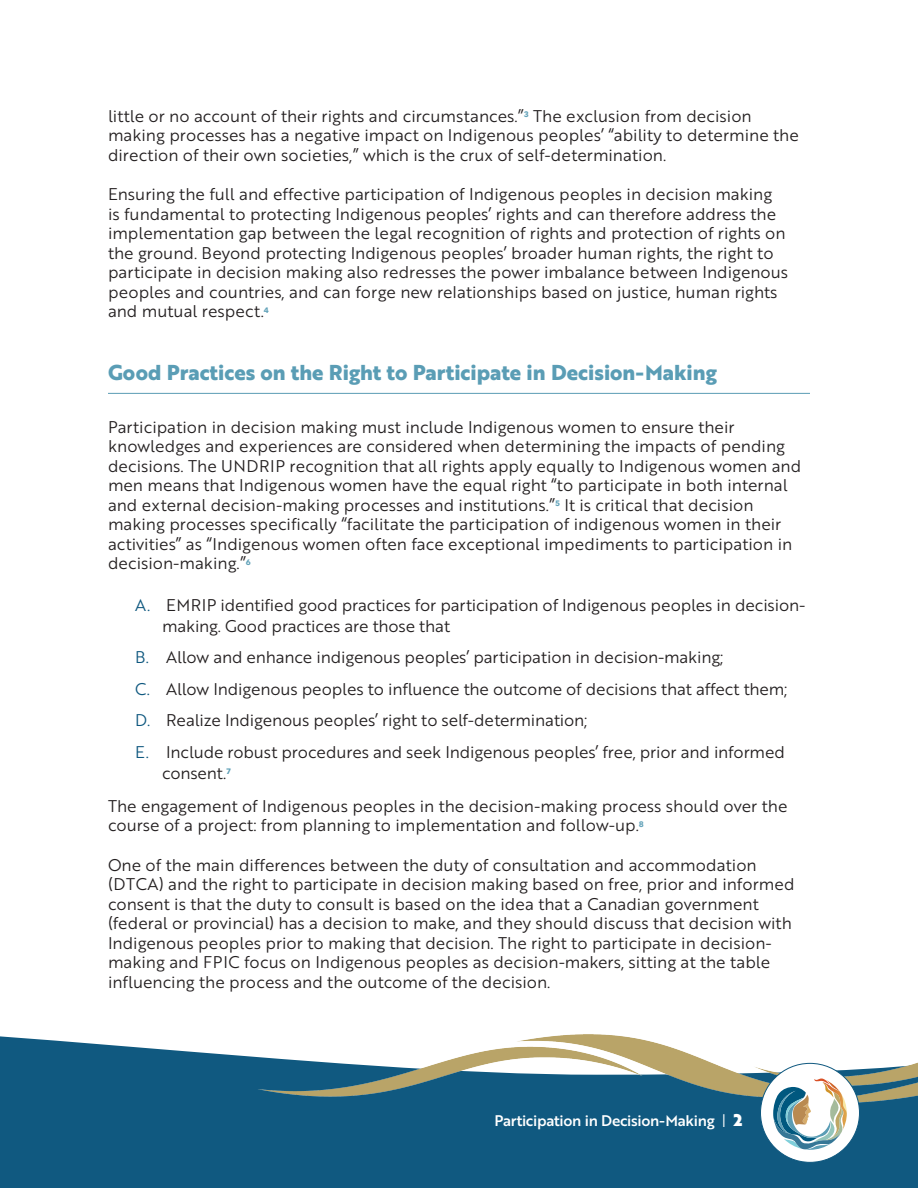
<style>
.page{position:relative;width:918px;height:1188px;background:#fff}
.page>*{position:absolute;margin:0;border:0;box-sizing:border-box;transform-origin:0 0}
.NWAC_UNDA_H2{font:700 21px "Brother 1816 Extra";color:#5a9db5}
.Body_text_left_just{font:16.5px/19.5px "Brother 1816 Book";color:#231f20}
.t1{font:15px "Brother 1816 Medium";letter-spacing:-.02em;color:#fff}
.s1{color:#0f587f}
.s2{font-family:"Brother 1816 Book"}
.s3{font-family:"Brother 1816 Black";font-size:16.5px}
</style>
<div class="page">
<div style="left:0;top:1036px;width:918px;height:152px;background:#105980"></div>
<img style="left:244px;top:1034px;width:674px;height:81px">
<div style="left:761px;top:1063px;width:98px;height:99px;background:#fff;border-radius:50%"></div>
<svg style="left:773px;top:1079px;width:74px;height:71px"></svg>
<hr style="left:108px;top:393px;width:702px;height:1px;background:#5a9db5">
<p class="Body_text_left_just" style="left:108px;top:105px;width:692px">little or no account of their rights and circumstances.”<sup>3</sup> The exclusion from decision making processes has a negative impact on Indigenous peoples’ “ability to determine the direction of their own societies,” which is the crux of self-determination.</p>
<p class="Body_text_left_just" style="left:108px;top:184px;width:682px">Ensuring the full and effective participation of Indigenous peoples in decision making<br>is fundamental to protecting Indigenous peoples’ rights and can therefore address the implementation gap between the legal recognition of rights and protection of rights on the ground. Beyond protecting Indigenous peoples’ broader human rights, the right to participate in decision making also redresses the power imbalance between Indigenous peoples and countries, and can forge new relationships based on justice, human rights and mutual respect.<sup>4</sup></p>
<p class="NWAC_UNDA_H2" style="left:108px;top:356px;width:610px">Good Practices on the Right to Participate in Decision-Making</p>
<p class="Body_text_left_just" style="left:108px;top:416px;width:695px">Participation in decision making must include Indigenous women to ensure their knowledges and experiences are considered when determining the impacts of pending decisions. The UNDRIP recognition that all rights apply equally to Indigenous women and men means that Indigenous women have the equal right “to participate in both internal and external decision-making processes and institutions.”<sup>5</sup> It is critical that decision making processes specifically “facilitate the participation of indigenous women in their activities” as “Indigenous women often face exceptional impediments to participation in decision-making.”<sup>6</sup></p>
<p class="Body_text_left_just" style="left:162px;top:593px;width:645px;line-height:21px;text-indent:-27px"><span class="s1">A.</span> EMRIP identified good practices for participation of Indigenous peoples in decision&shy;making. Good practices are those that</p>
<p class="Body_text_left_just" style="left:135px;top:647px;width:590px"><span class="s1">B.</span> Allow and enhance indigenous peoples’ participation in decision-making;</p>
<p class="Body_text_left_just" style="left:135px;top:678px;width:654px"><span class="s1">C.</span> Allow Indigenous peoples to influence the outcome of decisions that affect them;</p>
<p class="Body_text_left_just" style="left:135px;top:710px;width:454px"><span class="s1">D.</span> Realize Indigenous peoples’ right to self-determination;</p>
<p class="Body_text_left_just" style="left:162px;top:740px;width:625px;line-height:21px;text-indent:-27px"><span class="s1">E.</span> Include robust procedures and seek Indigenous peoples’ free, prior and informed consent.<sup>7</sup></p>
<p class="Body_text_left_just" style="left:108px;top:795px;width:681px">The engagement of Indigenous peoples in the decision-making process should over the course of a project: from planning to implementation and follow-up.<sup>8</sup></p>
<p class="Body_text_left_just" style="left:108px;top:854px;width:688px">One of the main differences between the duty of consultation and accommodation (DTCA) and the right to participate in decision making based on free, prior and informed consent is that the duty to consult is based on the idea that a Canadian government (federal or provincial) has a decision to make, and they should discuss that decision with Indigenous peoples prior to making that decision. The right to participate in decision&shy;making and FPIC focus on Indigenous peoples as decision-makers, sitting at the table influencing the process and the outcome of the decision.</p>
<p class="t1" style="left:494px;top:1110px;width:249px">Participation in Decision-Making <span class="s2">|</span> <span class="s3">2</span></p>
</div>
